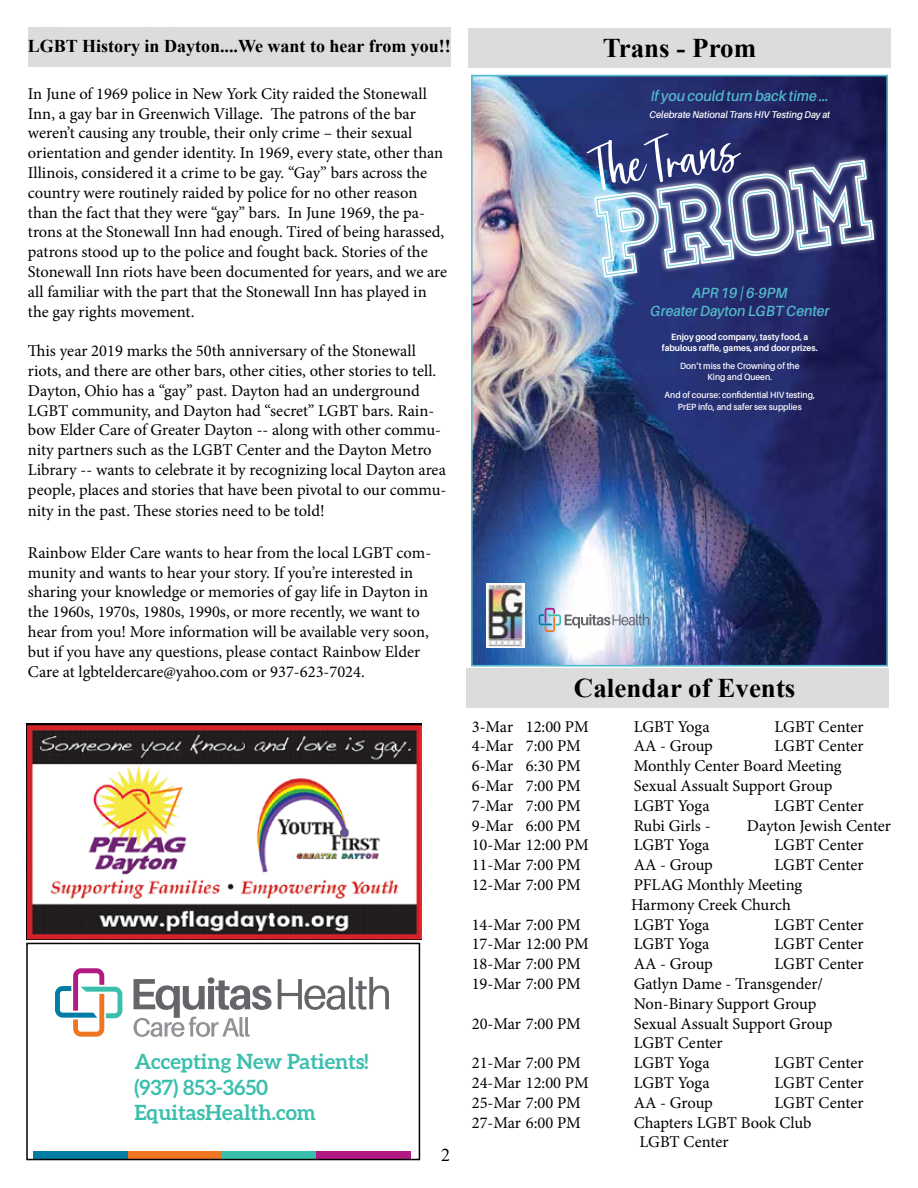
<style>
.page{position:relative;width:918px;height:1188px;background:#fff}
.page>*{position:absolute;margin:0;border:0;box-sizing:border-box;transform-origin:0 0}
.t1{font:700 27px "Times New Roman";color:#000}
.t2{font:700 21px/25.2px "Aleo";color:#3bbfad}
.t3{font:700 18px "Times New Roman";color:#000}
.t4{font:18px "Times New Roman";color:#000}
.t5{font:16.5px/19.8px "Minion Pro";letter-spacing:-.005em;color:#000}
.t6{font:italic 600 14.7px/17.7px "Aileron";color:#53bbcd;text-align:center;scale:.94 1}
.t7{font:italic 600 9.9px "Aileron";color:#fff;scale:.94 1}
.t8{font:600 9px/10.8px "Aileron";color:#fff;text-align:center;scale:.94 1}
.t9{font:700 9px/10.8px "Aileron";color:#fff;text-align:center;scale:.94 1}
</style>
<div class="page">
<div style="left:466px;top:668px;width:424px;height:40px;background:#dcdcdc"></div>
<svg style="left:55px;top:968px;width:67px;height:69px"></svg>
<svg style="left:134px;top:977px;width:255px;height:60px"></svg>
<div style="left:222px;top:1151px;width:94px;height:8px;background:#3bbfad"></div>
<div style="left:128px;top:1151px;width:94px;height:8px;background:#ee7623"></div>
<div style="left:316px;top:1151px;width:95px;height:8px;background:#b31983"></div>
<div style="left:33px;top:1151px;width:95px;height:8px;background:#007da5"></div>
<svg style="left:410px;top:1158px;width:11px;height:3px"></svg>
<div style="left:26px;top:943px;width:394px;height:217px;border:2px solid #000"></div>
<div style="left:468px;top:29px;width:423px;height:39px;background:#dcdcdc"></div>
<img style="left:26px;top:724px;width:396px;height:216px">
<div style="left:28px;top:27px;width:424px;height:39px;background:#dcdcdc"></div>
<img style="left:474px;top:78px;width:411px;height:586px">
<div style="left:471px;top:75px;width:417px;height:592px;border:2px solid #53bbcd"></div>
<svg style="left:587px;top:133px;width:294px;height:152px;background:#5d6996"></svg>
<img style="left:487px;top:583px;width:38px;height:64px">
<svg style="left:539px;top:608px;width:110px;height:24px"></svg>
<p class="t3" style="left:28px;top:33px;width:425px">LGBT History in Dayton....We want to hear from you!!</p>
<p class="t5" style="left:28px;top:84px;width:421px">In June of 1969 police in New York City raided the Stonewall Inn, a gay bar in Greenwich Village. The patrons of the bar weren’t causing any trouble, their only crime – their sexual orientation and gender identity. In 1969, every state, other than Illinois, considered it a crime to be gay. “Gay” bars across the country were routinely raided by police for no other reason than the fact that they were “gay” bars. In June 1969, the pa&shy;trons at the Stonewall Inn had enough. Tired of being harassed, patrons stood up to the police and fought back. Stories of the Stonewall Inn riots have been documented for years, and we are all familiar with the part that the Stonewall Inn has played in the gay rights movement.</p>
<p class="t5" style="left:28px;top:341px;width:420px">This year 2019 marks the 50th anniversary of the Stonewall riots, and there are other bars, other cities, other stories to tell.<br>Dayton, Ohio has a “gay” past. Dayton had an underground LGBT community, and Dayton had “secret” LGBT bars. Rain&shy;bow Elder Care of Greater Dayton -- along with other commu&shy;nity partners such as the LGBT Center and the Dayton Metro Library -- wants to celebrate it by recognizing local Dayton area people, places and stories that have been pivotal to our commu-</p>
<p class="t5" style="left:28px;top:501px;width:298px">nity in the past. These stories need to be told!</p>
<p class="t5" style="left:28px;top:543px;width:405px">Rainbow Elder Care wants to hear from the local LGBT com&shy;munity and wants to hear your story. If you’re interested in sharing your knowledge or memories of gay life in Dayton in the 1960s, 1970s, 1980s, 1990s, or more recently, we want to hear from you! More information will be available very soon, but if you have any questions, please contact Rainbow Elder Care at lgbteldercare@yahoo.com or 937-623-7024.</p>
<p class="t2" style="left:135px;top:1049px;width:235px">Accepting New Patients! (937) 853-3650<br>EquitasHealth.com</p>
<p class="t4" style="left:441px;top:1143px;width:10px">2</p>
<h1 class="t1" style="left:603px;top:29px;width:155px">Trans - Prom</h1>
<p class="t6" style="left:651px;top:87px;width:191px">If you could turn back time …</p>
<p class="t7" style="left:649px;top:109px;width:194px">Celebrate National Trans HIV Testing Day at</p>
<p class="t6" style="left:650px;top:284px;width:192px">APR 19 | 6-9PM<br>Greater Dayton LGBT Center</p>
<p class="t9" style="left:662px;top:332px;width:167px">Enjoy good company, tasty food, a fabulous raffle, games, and door prizes.</p>
<p class="t8" style="left:680px;top:361px;width:128px">Don’t miss the Crowning of the<br>King and Queen.</p>
<p class="t8" style="left:665px;top:389px;width:161px;line-height:11.9px">And of course: confidential HIV testing,<br>PrEP info, and safer sex supplies</p>
<h1 class="t1" style="left:574px;top:669px;width:223px">Calendar of Events</h1>
<p class="t5" style="left:472px;top:716px;width:119px">3-Mar 12:00 PM</p>
<p class="t5" style="left:634px;top:716px;width:77px">LGBT Yoga</p>
<p class="t5" style="left:774px;top:716px;width:91px">LGBT Center</p>
<p class="t5" style="left:472px;top:736px;width:111px">4-Mar 7:00 PM</p>
<p class="t5" style="left:634px;top:736px;width:81px">AA - Group</p>
<p class="t5" style="left:774px;top:736px;width:91px">LGBT Center</p>
<p class="t5" style="left:472px;top:756px;width:111px">6-Mar 6:30 PM</p>
<p class="t5" style="left:634px;top:756px;width:209px">Monthly Center Board Meeting</p>
<p class="t5" style="left:472px;top:776px;width:111px">6-Mar 7:00 PM</p>
<p class="t5" style="left:634px;top:776px;width:200px">Sexual Assualt Support Group</p>
<p class="t5" style="left:472px;top:796px;width:111px">7-Mar 7:00 PM</p>
<p class="t5" style="left:634px;top:796px;width:77px">LGBT Yoga</p>
<p class="t5" style="left:774px;top:796px;width:91px">LGBT Center</p>
<p class="t5" style="left:472px;top:815px;width:111px">9-Mar 6:00 PM</p>
<p class="t5" style="left:634px;top:815px;width:78px">Rubi Girls -</p>
<p class="t5" style="left:747px;top:815px;width:146px">Dayton Jewish Center</p>
<p class="t5" style="left:472px;top:835px;width:119px">10-Mar 12:00 PM</p>
<p class="t5" style="left:634px;top:835px;width:77px">LGBT Yoga</p>
<p class="t5" style="left:774px;top:835px;width:91px">LGBT Center</p>
<p class="t5" style="left:472px;top:855px;width:111px">11-Mar 7:00 PM</p>
<p class="t5" style="left:634px;top:855px;width:81px">AA - Group</p>
<p class="t5" style="left:774px;top:855px;width:91px">LGBT Center</p>
<p class="t5" style="left:472px;top:875px;width:111px">12-Mar 7:00 PM</p>
<p class="t5" style="left:631px;top:875px;width:173px">PFLAG Monthly Meeting<br>Harmony Creek Church</p>
<p class="t5" style="left:472px;top:914px;width:111px">14-Mar 7:00 PM</p>
<p class="t5" style="left:634px;top:914px;width:77px">LGBT Yoga</p>
<p class="t5" style="left:774px;top:914px;width:91px">LGBT Center</p>
<p class="t5" style="left:472px;top:934px;width:119px">17-Mar 12:00 PM</p>
<p class="t5" style="left:634px;top:934px;width:77px">LGBT Yoga</p>
<p class="t5" style="left:774px;top:934px;width:91px">LGBT Center</p>
<p class="t5" style="left:472px;top:954px;width:111px">18-Mar 7:00 PM</p>
<p class="t5" style="left:634px;top:954px;width:81px">AA - Group</p>
<p class="t5" style="left:774px;top:954px;width:91px">LGBT Center</p>
<p class="t5" style="left:472px;top:974px;width:111px">19-Mar 7:00 PM</p>
<p class="t5" style="left:634px;top:974px;width:191px">Gatlyn Dame - Transgender/<br>Non-Binary Support Group</p>
<p class="t5" style="left:472px;top:1013px;width:111px">20-Mar 7:00 PM</p>
<p class="t5" style="left:634px;top:1013px;width:200px">Sexual Assualt Support Group<br>LGBT Center</p>
<p class="t5" style="left:472px;top:1053px;width:111px">21-Mar 7:00 PM</p>
<p class="t5" style="left:634px;top:1053px;width:77px">LGBT Yoga</p>
<p class="t5" style="left:774px;top:1053px;width:91px">LGBT Center</p>
<p class="t5" style="left:472px;top:1073px;width:119px">24-Mar 12:00 PM</p>
<p class="t5" style="left:634px;top:1073px;width:77px">LGBT Yoga</p>
<p class="t5" style="left:774px;top:1073px;width:91px">LGBT Center</p>
<p class="t5" style="left:472px;top:1093px;width:111px">25-Mar 7:00 PM</p>
<p class="t5" style="left:634px;top:1093px;width:81px">AA - Group</p>
<p class="t5" style="left:774px;top:1093px;width:91px">LGBT Center</p>
<p class="t5" style="left:472px;top:1112px;width:111px">27-Mar 6:00 PM</p>
<p class="t5" style="left:639px;top:1112px;width:174px;text-indent:-6px">Chapters LGBT Book Club<br>LGBT Center</p>
</div>
